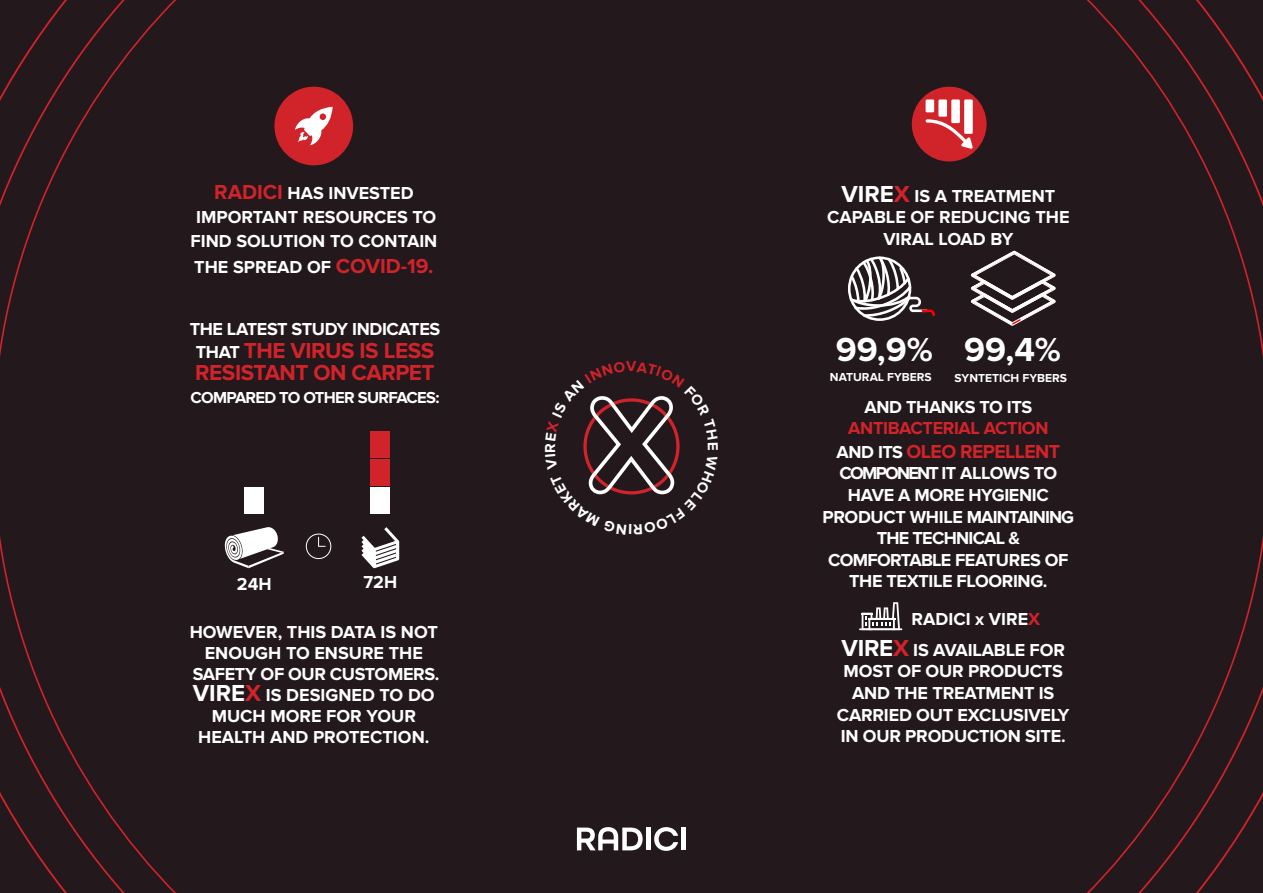
<style>
.page{position:relative;width:1263px;height:893px;background:#23181c}
.page>*{position:absolute;margin:0;border:0;box-sizing:border-box;transform-origin:0 0}
.t1{font:34.5px "RADICI Text 5.Bold";color:#fff}
.t2{font:22.5px "RADICI Text 5.Bold";letter-spacing:-.02em;color:#d1232a}
.t3{font:19.5px "RADICI Text 5.Bold";letter-spacing:-.03em;color:#d1232a}
.t4{font:18px/21.6px "RADICI Text 5.Bold";letter-spacing:-.01em;color:#fff;text-align:center}
.t5{font:18px/21.6px "RADICI Text 5.Bold";letter-spacing:-.04em;color:#fff;text-align:center}
.t6{font:18px "RADICI Text 5.Bold";letter-spacing:-.02em;color:#d1232a}
.t7{font:16.5px "RADICI Text 5.Bold";letter-spacing:-.04em;color:#fff}
.t8{font:15px "RADICI Text 5.Bold";color:#fff}
.t9{font:15px "RADICI Text 5.Bold";color:#d1232a}
.t10{font:12px "RADICI Text 5.Bold";color:#fff}
.s1{font-size:21px;color:#d1232a}
.s2{font-size:18px;color:#fff}
.s3{font-size:24px}
.s4{font-size:24px;color:#d1232a}
.s5{color:#d1232a}
</style>
<div class="page">
<svg style="left:577px;top:827px;width:66px;height:23px"></svg>
<div style="left:646px;top:828px;width:5px;height:22px;background:#fff"></div>
<svg style="left:654px;top:827px;width:24px;height:24px"></svg>
<hr style="left:682px;top:828px;width:4px;height:22px;background:#fff">
<div style="left:912px;top:87px;width:74px;height:74px;background:#d1232a;border-radius:50%"></div>
<div style="left:274px;top:87px;width:79px;height:78px;background:#d1232a;border-radius:50%"></div>
<svg style="left:295px;top:107px;width:38px;height:38px"></svg>
<svg style="left:225px;top:527px;width:59px;height:41px"></svg>
<div style="left:245px;top:487px;width:19px;height:27px;background:#fff"></div>
<div style="left:371px;top:487px;width:19px;height:27px;background:#fff"></div>
<div style="left:371px;top:459px;width:19px;height:27px;background:#d1232a"></div>
<div style="left:371px;top:431px;width:19px;height:27px;background:#d1232a"></div>
<svg style="left:358px;top:524px;width:45px;height:46px"></svg>
<svg style="left:306px;top:534px;width:25px;height:25px"></svg>
<svg style="left:925px;top:99px;width:48px;height:50px"></svg>
<svg style="left:848px;top:256px;width:87px;height:65px"></svg>
<svg style="left:971px;top:251px;width:84px;height:75px"></svg>
<svg style="left:861px;top:602px;width:39px;height:29px"></svg>
<hr style="left:859px;top:628px;width:43px;height:2px;background:#fff">
<svg style="left:545px;top:361px;width:173px;height:173px;background:#332428"></svg>
<p class="t4" style="left:214px;top:183px;width:201px"><span class="s1">RADICI</span> HAS INVESTED</p>
<p class="t4" style="left:190px;top:205px;width:248px;line-height:24.6px">IMPORTANT RESOURCES TO<br>FIND SOLUTION TO CONTAIN<br>THE SPREAD OF <span class="s1">COVID-19.</span></p>
<p class="t4" style="left:190px;top:319px;width:252px">THE LATEST STUDY INDICATES</p>
<p class="t2" style="left:196px;top:337px;width:240px"><span class="s2">THAT</span> THE VIRUS IS LESS</p>
<p class="t2" style="left:195px;top:360px;width:241px">RESISTANT ON CARPET</p>
<p class="t7" style="left:190px;top:388px;width:251px">COMPARED TO OTHER SURFACES:</p>
<p class="t4" style="left:237px;top:573px;width:36px">24H</p>
<p class="t4" style="left:363px;top:572px;width:35px">72H</p>
<p class="t4" style="left:190px;top:622px;width:250px;line-height:21px">HOWEVER, THIS DATA IS NOT<br>ENOUGH TO ENSURE THE</p>
<p class="t4" style="left:193px;top:664px;width:248px;line-height:21px">SAFETY OF OUR CUSTOMERS.<br><span class="s3">VIRE</span><span class="s4">X</span> IS DESIGNED TO DO<br>MUCH MORE FOR YOUR</p>
<p class="t4" style="left:198px;top:726px;width:233px">HEALTH AND PROTECTION.</p>
<p class="t8" style="left:541px;top:453px;width:11px;rotate:-90deg">R</p>
<p class="t9" style="left:626px;top:358px;width:12px">V</p>
<p class="t4" style="left:827px;top:185px;width:244px"><span class="s3">VIRE</span><span class="s4">X</span> IS A TREATMENT<br>CAPABLE OF REDUCING THE<br>VIRAL LOAD BY</p>
<p class="t1" style="left:836px;top:330px;width:99px">99,9%</p>
<p class="t1" style="left:964px;top:330px;width:98px">99,4%</p>
<p class="t10" style="left:830px;top:370px;width:103px">NATURAL FYBERS</p>
<p class="t10" style="left:954px;top:371px;width:114px">SYNTETICH FYBERS</p>
<p class="t4" style="left:864px;top:396px;width:169px">AND THANKS TO ITS</p>
<p class="t6" style="left:848px;top:418px;width:202px">ANTIBACTERIAL ACTION</p>
<p class="t3" style="left:836px;top:440px;width:225px"><span class="s2">AND ITS</span> OLEO REPELLENT</p>
<p class="t4" style="left:839px;top:463px;width:219px">COMPONENT IT ALLOWS TO<br>HAVE A MORE HYGIENIC</p>
<p class="t5" style="left:822px;top:506px;width:253px">PRODUCT WHILE MAINTAINING<br>THE TECHNICAL &amp;</p>
<p class="t5" style="left:828px;top:549px;width:242px">COMFORTABLE FEATURES OF</p>
<p class="t4" style="left:849px;top:571px;width:200px">THE TEXTILE FLOORING.</p>
<p class="t4" style="left:912px;top:609px;width:130px">RADICI x VIRE<span class="s5">X</span></p>
<p class="t4" style="left:841px;top:639px;width:225px"><span class="s3">VIRE</span><span class="s4">X</span> IS AVAILABLE FOR<br>MOST OF OUR PRODUCTS<br>AND THE TREATMENT IS</p>
<p class="t4" style="left:837px;top:704px;width:234px;text-align:left">CARRIED OUT EXCLUSIVELY<br>IN OUR PRODUCTION SITE.</p>
</div>
